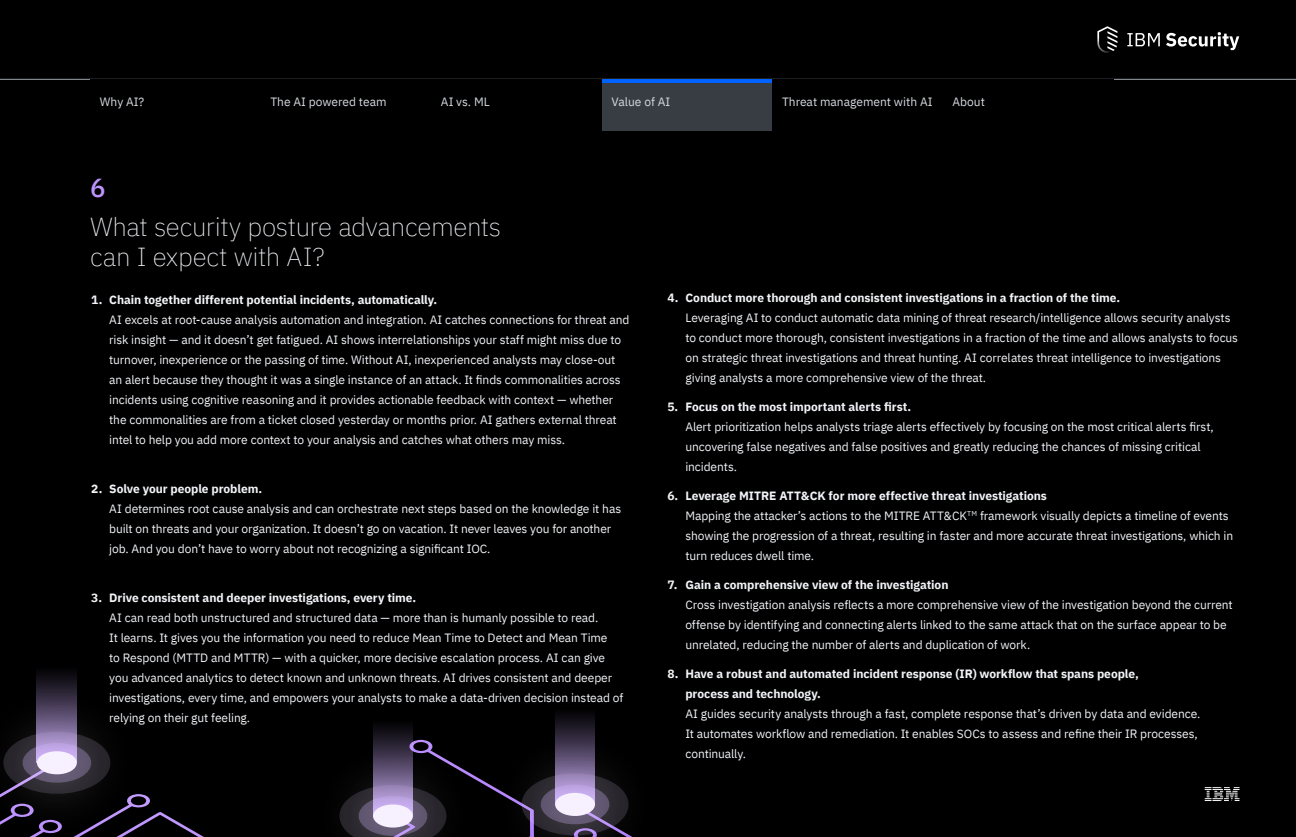
<style>
.page{position:relative;width:1296px;height:837px;background:#000}
.page>*{position:absolute;margin:0;border:0;box-sizing:border-box;transform-origin:0 0}
.t1{font:200 26px/30px "IBM Plex Sans";letter-spacing:-.015em;color:#f2f4f8}
.t2{font:500 26px "IBM Plex Sans";color:#be95ff}
.t3{font:12px/20px "IBM Plex Sans";letter-spacing:-.01em;color:#f2f4f8}
.t4{font:700 12px/20px "IBM Plex Sans";letter-spacing:-.005em;color:#f2f4f8}
.t5{font:12px "IBM Plex Sans";color:#d5d9e0}
.s1{font-weight:700}
</style>
<div class="page">
<svg style="left:1205px;top:787px;width:35px;height:14px"></svg>
<img style="left:32px;top:674px;width:50px;height:58px">
<svg style="left:0;top:732px;width:204px;height:105px"></svg>
<img style="left:555px;top:716px;width:78px;height:121px">
<img style="left:373px;top:728px;width:50px;height:12px">
<svg style="left:339px;top:740px;width:293px;height:97px"></svg>
<hr style="left:0;top:79px;width:1296px;height:1px;background:#9fa5ad">
<svg style="left:1127px;top:32px;width:112px;height:18px"></svg>
<svg style="left:1097px;top:26px;width:20px;height:27px"></svg>
<div style="left:602px;top:82px;width:170px;height:49px;background:#373d42"></div>
<hr style="left:602px;top:80px;width:170px;height:3px;background:#0062ff">
<p class="t5" style="left:100px;top:92px;width:46px">Why AI?</p>
<p class="t5" style="left:270px;top:93px;width:118px">The AI powered team</p>
<p class="t5" style="left:441px;top:93px;width:50px">AI vs. ML</p>
<p class="t5" style="left:612px;top:93px;width:60px">Value of AI</p>
<p class="t5" style="left:782px;top:93px;width:152px">Threat management with AI</p>
<p class="t5" style="left:953px;top:92px;width:34px">About</p>
<h1 class="t2" style="left:90px;top:168px;width:17px">6</h1>
<h1 class="t1" style="left:90px;top:210px;width:413px">What security posture advancements can I expect with AI?</h1>
<p class="t4" style="left:91px;top:288px;width:348px">1. Chain together different potential incidents, automatically.</p>
<p class="t3" style="left:109px;top:308px;width:522px">AI excels at root-cause analysis automation and integration. AI catches connections for threat and risk insight — and it doesn’t get fatigued. AI shows interrelationships your staff might miss due to turnover, inexperience or the passing of time. Without AI, inexperienced analysts may close-out an alert because they thought it was a single instance of an attack. It finds commonalities across incidents using cognitive reasoning and it provides actionable feedback with context — whether the commonalities are from a ticket closed yesterday or months prior. AI gathers external threat intel to help you add more context to your analysis and catches what others may miss.</p>
<p class="t4" style="left:91px;top:477px;width:172px">2. Solve your people problem.</p>
<p class="t3" style="left:109px;top:497px;width:514px">AI determines root cause analysis and can orchestrate next steps based on the knowledge it has built on threats and your organization. It doesn’t go on vacation. It never leaves you for another job. And you don’t have to worry about not recognizing a significant IOC.</p>
<p class="t4" style="left:91px;top:586px;width:326px">3. Drive consistent and deeper investigations, every time.</p>
<p class="t3" style="left:109px;top:606px;width:516px">AI can read both unstructured and structured data — more than is humanly possible to read.<br>It learns. It gives you the information you need to reduce Mean Time to Detect and Mean Time<br>to Respond (MTTD and MTTR) — with a quicker, more decisive escalation process. AI can give you advanced analytics to detect known and unknown threats. AI drives consistent and deeper investigations, every time, and empowers your analysts to make a data-driven decision instead of relying on their gut feeling.</p>
<p class="t4" style="left:667px;top:287px;width:454px">4. Conduct more thorough and consistent investigations in a fraction of the time.</p>
<p class="t3" style="left:685px;top:307px;width:554px">Leveraging AI to conduct automatic data mining of threat research/intelligence allows security analysts to conduct more thorough, consistent investigations in a fraction of the time and allows analysts to focus on strategic threat investigations and threat hunting. AI correlates threat intelligence to investigations giving analysts a more comprehensive view of the threat.</p>
<p class="t4" style="left:667px;top:396px;width:245px">5. Focus on the most important alerts first.</p>
<p class="t3" style="left:685px;top:416px;width:530px">Alert prioritization helps analysts triage alerts effectively by focusing on the most critical alerts first, uncovering false negatives and false positives and greatly reducing the chances of missing critical incidents.</p>
<p class="t3" style="left:685px;top:485px;width:549px;text-indent:-18px"><span class="s1">6. Leverage MITRE ATT&amp;CK for more effective threat investigations<br></span>Mapping the attacker’s actions to the MITRE ATT&amp;CK<sup>TM</sup> framework visually depicts a timeline of events showing the progression of a threat, resulting in faster and more accurate threat investigations, which in turn reduces dwell time.</p>
<p class="t4" style="left:667px;top:574px;width:283px">7. Gain a comprehensive view of the investigation</p>
<p class="t3" style="left:685px;top:594px;width:549px">Cross investigation analysis reflects a more comprehensive view of the investigation beyond the current offense by identifying and connecting alerts linked to the same attack that on the surface appear to be unrelated, reducing the number of alerts and duplication of work.</p>
<p class="t4" style="left:685px;top:663px;width:455px;text-indent:-18px">8. Have a robust and automated incident response (IR) workflow that spans people, process and technology.</p>
<p class="t3" style="left:685px;top:703px;width:517px">AI guides security analysts through a fast, complete response that’s driven by data and evidence.<br>It automates workflow and remediation. It enables SOCs to assess and refine their IR processes, continually.</p>
</div>
